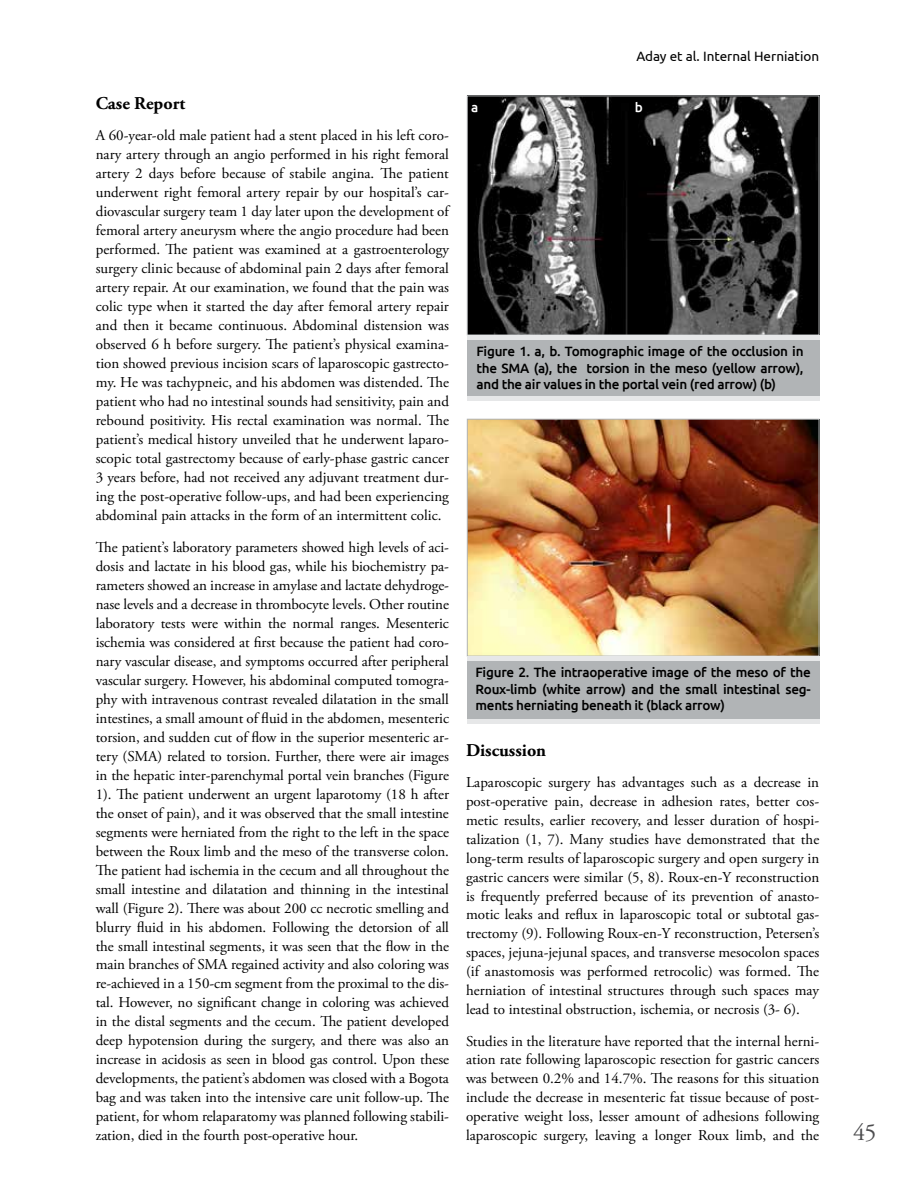
<style>
.page{position:relative;width:915px;height:1191px;background:#fff}
.page>*{position:absolute;margin:0;border:0;box-sizing:border-box;transform-origin:0 0}
.t1{font:24px "Adobe Garamond Pro";color:#4d4d4f}
.t2{font:700 18px "Adobe Garamond Pro";color:#000}
.t3{font:15px/18.9px "Adobe Garamond Pro";color:#000;text-align:justify}
.t4{font:500 13.5px/16.2px "Ubuntu";letter-spacing:-.02em;color:#000;text-align:justify}
.t5{font:13.5px "Ubuntu";color:#000}
.t6{font:500 13.5px "Ubuntu";color:#fff}
</style>
<div class="page">
<img style="left:469px;top:421px;width:348px;height:233px">
<div style="left:467px;top:419px;width:352px;height:237px;border:1px solid #b1b4b6"></div>
<div style="left:467px;top:660px;width:352px;height:62px;background:#b1b4b6"></div>
<hr style="left:467px;top:656px;width:352px;height:4px;background:#e6e7e8">
<div style="left:467px;top:719px;width:352px;height:5px;background:#e6e7e8"></div>
<img style="left:469px;top:98px;width:348px;height:235px">
<div style="left:467px;top:96px;width:352px;height:239px;border:1px solid #b1b4b6"></div>
<div style="left:467px;top:339px;width:352px;height:59px;background:#b1b4b6"></div>
<hr style="left:467px;top:335px;width:352px;height:4px;background:#e6e7e8">
<div style="left:467px;top:396px;width:352px;height:5px;background:#e6e7e8"></div>
<p class="t2" style="left:96px;top:93px;width:91px">Case Report</p>
<p class="t3" style="left:96px;top:127px;width:354px">A 60-year-old male patient had a stent placed in his left coro&shy;nary artery through an angio performed in his right femoral artery 2 days before because of stabile angina. The patient underwent right femoral artery repair by our hospital’s car&shy;diovascular surgery team 1 day later upon the development of femoral artery aneurysm where the angio procedure had been performed. The patient was examined at a gastroenterology surgery clinic because of abdominal pain 2 days after femoral artery repair. At our examination, we found that the pain was colic type when it started the day after femoral artery repair and then it became continuous. Abdominal distension was observed 6 h before surgery. The patient’s physical examina&shy;tion showed previous incision scars of laparoscopic gastrecto&shy;my. He was tachypneic, and his abdomen was distended. The patient who had no intestinal sounds had sensitivity, pain and rebound positivity. His rectal examination was normal. The patient’s medical history unveiled that he underwent laparo&shy;scopic total gastrectomy because of early-phase gastric cancer 3 years before, had not received any adjuvant treatment dur&shy;ing the post-operative follow-ups, and had been experiencing abdominal pain attacks in the form of an intermittent colic.</p>
<p class="t3" style="left:96px;top:538px;width:354px">The patient’s laboratory parameters showed high levels of aci&shy;dosis and lactate in his blood gas, while his biochemistry pa&shy;rameters showed an increase in amylase and lactate dehydroge&shy;nase levels and a decrease in thrombocyte levels. Other routine laboratory tests were within the normal ranges. Mesenteric ischemia was considered at first because the patient had coro&shy;nary vascular disease, and symptoms occurred after peripheral vascular surgery. However, his abdominal computed tomogra&shy;phy with intravenous contrast revealed dilatation in the small intestines, a small amount of fluid in the abdomen, mesenteric torsion, and sudden cut of flow in the superior mesenteric ar&shy;tery (SMA) related to torsion. Further, there were air images in the hepatic inter-parenchymal portal vein branches (Figure 1). The patient underwent an urgent laparotomy (18 h after the onset of pain), and it was observed that the small intestine segments were herniated from the right to the left in the space between the Roux limb and the meso of the transverse colon.<br>The patient had ischemia in the cecum and all throughout the small intestine and dilatation and thinning in the intestinal wall (Figure 2). There was about 200 cc necrotic smelling and blurry fluid in his abdomen. Following the detorsion of all the small intestinal segments, it was seen that the flow in the main branches of SMA regained activity and also coloring was re-achieved in a 150-cm segment from the proximal to the dis&shy;tal. However, no significant change in coloring was achieved in the distal segments and the cecum. The patient developed deep hypotension during the surgery, and there was also an increase in acidosis as seen in blood gas control. Upon these developments, the patient’s abdomen was closed with a Bogota bag and was taken into the intensive care unit follow-up. The patient, for whom relaparatomy was planned following stabili&shy;zation, died in the fourth post-operative hour.</p>
<p class="t5" style="left:636px;top:48px;width:184px">Aday et al. Internal Herniation</p>
<p class="t6" style="left:471px;top:98px;width:9px">a</p>
<p class="t6" style="left:634px;top:98px;width:10px">b</p>
<p class="t4" style="left:476px;top:343px;width:328px">Figure 1. a, b. Tomographic image of the occlusion in the SMA (a), the torsion in the meso (yellow arrow), and the air values in the portal vein (red arrow) (b)</p>
<p class="t4" style="left:475px;top:664px;width:337px">Figure 2. The intraoperative image of the meso of the Roux-limb (white arrow) and the small intestinal seg&shy;ments herniating beneath it (black arrow)</p>
<p class="t2" style="left:466px;top:739px;width:82px">Discussion</p>
<p class="t3" style="left:466px;top:773px;width:354px">Laparoscopic surgery has advantages such as a decrease in post-operative pain, decrease in adhesion rates, better cos&shy;metic results, earlier recovery, and lesser duration of hospi&shy;talization (1, 7). Many studies have demonstrated that the long-term results of laparoscopic surgery and open surgery in gastric cancers were similar (5, 8). Roux-en-Y reconstruction is frequently preferred because of its prevention of anasto&shy;motic leaks and reflux in laparoscopic total or subtotal gas&shy;trectomy (9). Following Roux-en-Y reconstruction, Petersen’s spaces, jejuna-jejunal spaces, and transverse mesocolon spaces (if anastomosis was performed retrocolic) was formed. The herniation of intestinal structures through such spaces may lead to intestinal obstruction, ischemia, or necrosis (3- 6).</p>
<p class="t3" style="left:466px;top:1031px;width:354px">Studies in the literature have reported that the internal herni&shy;ation rate following laparoscopic resection for gastric cancers was between 0.2% and 14.7%. The reasons for this situation include the decrease in mesenteric fat tissue because of post&shy;operative weight loss, lesser amount of adhesions following laparoscopic surgery, leaving a longer Roux limb, and the</p>
<h1 class="t1" style="left:853px;top:1118px;width:25px">45</h1>
</div>
